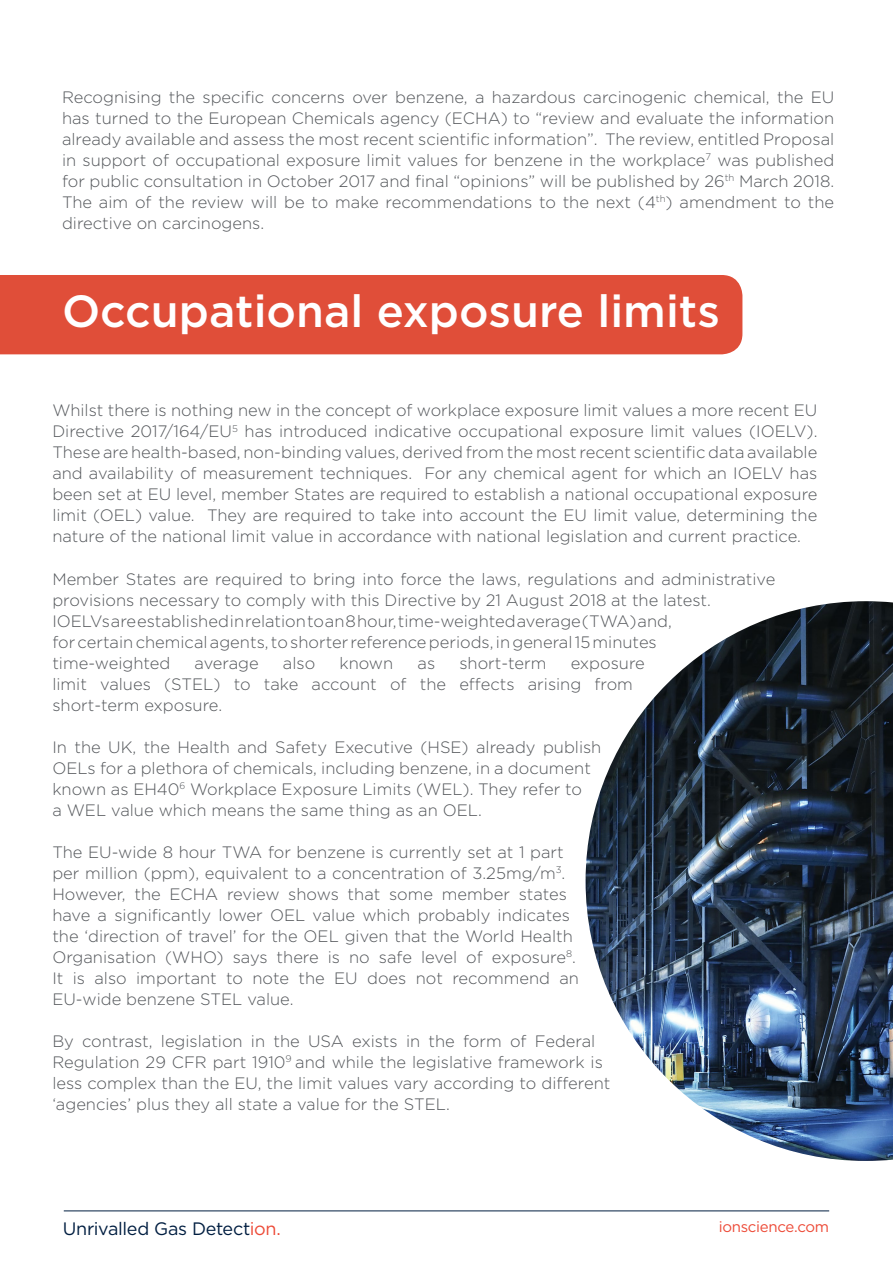
<style>
.page{position:relative;width:893px;height:1263px;background:#fff}
.page>*{position:absolute;margin:0;border:0;box-sizing:border-box;transform-origin:0 0}
.TechSpec__Bullet_lis{font:500 45px "Gotham";color:#fff}
.t1{font:18px "Gotham";letter-spacing:-.02em;color:#001e41}
.TechSpec__Bullet_lis-2{font:300 16.5px/21px "Gotham";color:#53565a}
.t2{font:15px "Gotham";letter-spacing:-.025em;color:#ed4b38}
.s1{color:#ed4b38}
</style>
<div class="page">
<hr style="left:64px;top:1210px;width:765px;height:1px;background:#001e41">
<div style="left:0;top:275px;width:742px;height:79px;background:#e04e39"></div>
<img style="left:586px;top:601px;width:307px;height:560px">
<p class="TechSpec__Bullet_lis-2" style="left:62px;top:86px;width:774px;text-align:justify">Recognising the specific concerns over benzene, a hazardous carcinogenic chemical, the EU has turned to the European Chemicals agency (ECHA) to “review and evaluate the information already available and assess the most recent scientific information”. The review, entitled Proposal in support of occupational exposure limit values for benzene in the workplace<sup>7</sup> was published for public consultation in October 2017 and final “opinions” will be published by 26<sup>th</sup> March 2018.<br>The aim of the review will be to make recommendations to the next (4<sup>th</sup>) amendment to the directive on carcinogens.</p>
<p class="TechSpec__Bullet_lis" style="left:62px;top:282px;width:659px">Occupational exposure limits</p>
<p class="TechSpec__Bullet_lis-2" style="left:52px;top:400px;width:767px;text-align:justify">Whilst there is nothing new in the concept of workplace exposure limit values a more recent EU Directive 2017/164/EU<sup>5</sup> has introduced indicative occupational exposure limit values (IOELV).<br>These are health-based, non-binding values, derived from the most recent scientific data available and availability of measurement techniques. For any chemical agent for which an IOELV has been set at EU level, member States are required to establish a national occupational exposure limit (OEL) value. They are required to take into account the EU limit value, determining the nature of the national limit value in accordance with national legislation and current practice.</p>
<p class="TechSpec__Bullet_lis-2" style="left:52px;top:568px;width:724px">Member States are required to bring into force the laws, regulations and administrative provisions necessary to comply with this Directive by 21 August 2018 at the latest.<br>IOELVs are established in relation to an 8 hour, time-weighted average (TWA) and,<br>for certain chemical agents, to shorter reference periods, in general 15 minutes time-weighted</p>
<p class="TechSpec__Bullet_lis-2" style="left:195px;top:652px;width:66px">average</p>
<p class="TechSpec__Bullet_lis-2" style="left:283px;top:652px;width:34px">also</p>
<p class="TechSpec__Bullet_lis-2" style="left:339px;top:652px;width:55px">known</p>
<p class="TechSpec__Bullet_lis-2" style="left:418px;top:652px;width:19px">as</p>
<p class="TechSpec__Bullet_lis-2" style="left:459px;top:652px;width:89px">short-term</p>
<p class="TechSpec__Bullet_lis-2" style="left:52px;top:652px;width:594px;text-indent:518px">exposure limit values (STEL) to take account of the effects arising from short-term exposure.</p>
<p class="TechSpec__Bullet_lis-2" style="left:52px;top:736px;width:551px">In the UK, the Health and Safety Executive (HSE) already publish OELs for a plethora of chemicals, including benzene, in a document known as EH40<sup>6</sup> Workplace Exposure Limits (WEL). They refer to<br>a WEL value which means the same thing as an OEL.</p>
<p class="TechSpec__Bullet_lis-2" style="left:52px;top:841px;width:528px">The EU-wide 8 hour TWA for benzene is currently set at 1 part per million (ppm), equivalent to a concentration of 3.25mg/m<sup>3</sup>.<br>However, the ECHA review shows that some member states have a significantly lower OEL value which probably indicates the ‘direction of travel’ for the OEL given that the World Health Organisation (WHO) says there is no safe level of exposure<sup>8</sup>.<br>It is also important to note the EU does not recommend an EU-wide benzene STEL value.</p>
<p class="TechSpec__Bullet_lis-2" style="left:52px;top:1030px;width:560px">By contrast, legislation in the USA exists in the form of Federal Regulation 29 CFR part 1910<sup>9</sup> and while the legislative framework is less complex than the EU, the limit values vary according to different ‘agencies’ plus they all state a value for the STEL.</p>
<p class="t1" style="left:63px;top:1217px;width:220px">Unrivalled Gas Detect<span class="s1">ion.</span></p>
<p class="t2" style="left:719px;top:1217px;width:112px">ionscience.com</p>
</div>
